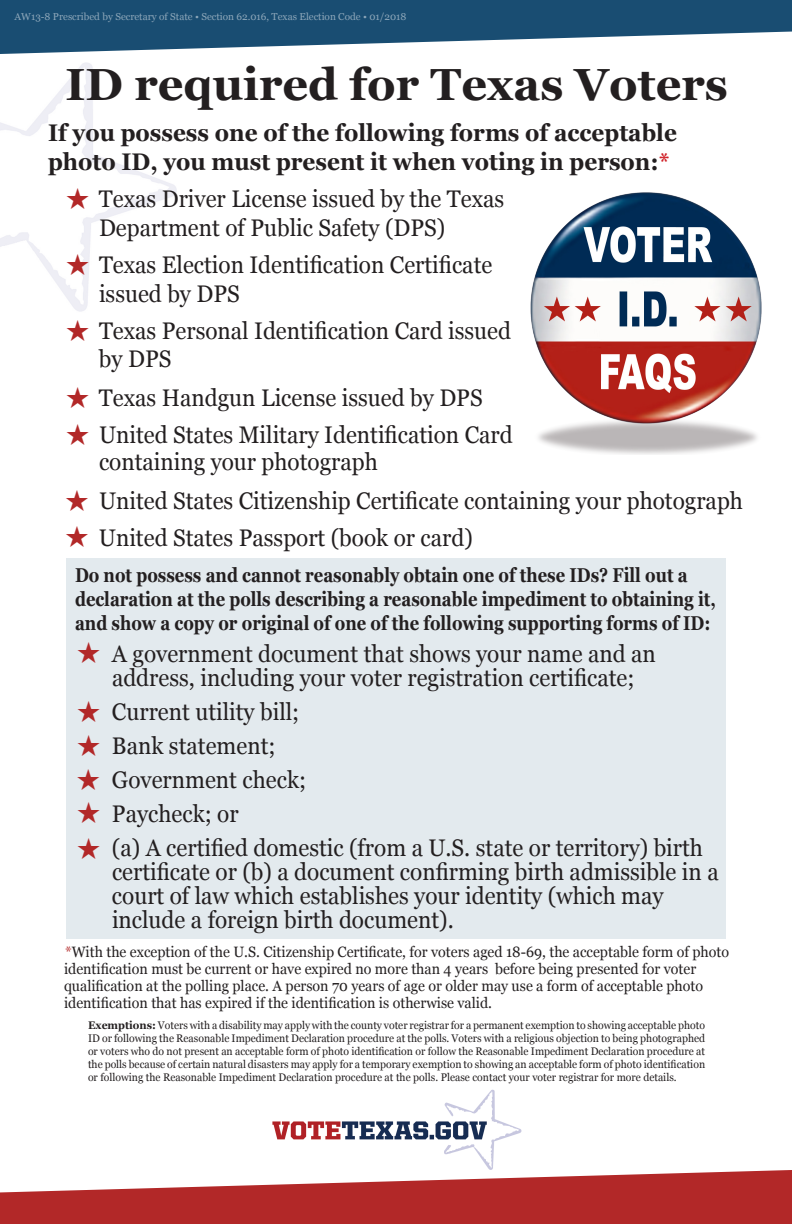
<style>
.page{position:relative;width:792px;height:1224px;background:#fff}
.page>*{position:absolute;margin:0;border:0;box-sizing:border-box;transform-origin:0 0}
.t1{font:700 45px "Georgia";color:#231f20}
.t2{font:24px/24px "Georgia";color:#231f20;scale:.94 1}
.t3{font:700 24px/28.8px "Georgia";color:#231f20;scale:.94 1}
.t4{font:700 20px/24px "Georgia";color:#231f20;scale:.83 1}
.t5{font:15px/17px "Georgia";color:#231f20;scale:.95 1}
.t6{font:11px/13px "Georgia";color:#231f20;text-align:justify;scale:.95 1}
.t7{font:10px "Georgia";color:#8ca6b9}
.s1{color:#d1232a}
.s2{color:#b22828}
.s3{font-weight:700}
</style>
<div class="page">
<div style="left:66px;top:558px;width:660px;height:380px;background:#e3eaee"></div>
<svg style="left:0;top:0;width:792px;height:54px;fill:#194d72"></svg>
<svg style="left:0;top:1170px;width:792px;height:54px;fill:#b22828"></svg>
<img style="left:272px;top:1089px;width:250px;height:81px">
<img style="left:530px;top:192px;width:232px;height:263px">
<svg style="left:80px;top:253px;width:9px;height:22px"></svg>
<p class="t7" style="left:15px;top:10px;width:394px">AW13-8 Prescribed by Secretary of State • Section 62.016, Texas Election Code • 01/2018</p>
<p class="t1" style="left:65px;top:56px;width:664px">ID required for Texas Voters</p>
<p class="t3" style="left:48px;top:119px;width:671px">If you possess one of the following forms of acceptable photo ID, you must present it when voting in person:<span class="s1">*</span></p>
<p class="t2" style="left:99px;top:185px;width:433px;line-height:28.8px;text-indent:-26px">• Texas Driver License issued by the Texas<br>Department of Public Safety (DPS)</p>
<p class="t2" style="left:99px;top:251px;width:420px;line-height:28.8px;text-indent:-26px">• Texas Election Identification Certificate issued by DPS</p>
<p class="t2" style="left:73px;top:319px;width:468px">• Texas Personal Identification Card issued</p>
<p class="t2" style="left:99px;top:348px;width:79px">by DPS</p>
<p class="t2" style="left:73px;top:386px;width:437px">• Texas Handgun License issued by DPS</p>
<p class="t2" style="left:99px;top:422px;width:442px;line-height:27px;text-indent:-26px">• United States Military Identification Card containing your photograph</p>
<p class="t2" style="left:73px;top:489px;width:714px">• United States Citizenship Certificate containing your photograph</p>
<p class="t2" style="left:73px;top:526px;width:427px">• United States Passport (book or card)</p>
<p class="t4" style="left:75px;top:563px;width:774px">Do not possess and cannot reasonably obtain one of these IDs? Fill out a declaration at the polls describing a reasonable impediment to obtaining it, and show a copy or original of one of the following supporting forms of ID:</p>
<p class="t2" style="left:112px;top:642px;width:580px">A government document that shows your name and an address, including your voter registration certificate;</p>
<p class="t2" style="left:112px;top:700px;width:201px">Current utility bill;</p>
<p class="t2" style="left:112px;top:734px;width:175px">Bank statement;</p>
<p class="t2" style="left:112px;top:768px;width:208px">Government check;</p>
<p class="t2" style="left:112px;top:802px;width:136px">Paycheck; or</p>
<p class="t2" style="left:112px;top:836px;width:647px">(a) A certified domestic (from a U.S. state or territory) birth certificate or (b) a document confirming birth admissible in a court of law which establishes your identity (which may include a foreign birth document).</p>
<p class="t5" style="left:64px;top:944px;width:702px"><span class="s2">*</span>With the exception of the U.S. Citizenship Certificate, for voters aged 18-69, the acceptable form of photo identification must be current or have expired no more than 4 years before being presented for voter qualification at the polling place. A person 70 years of age or older may use a form of acceptable photo identification that has expired if the identification is otherwise valid.</p>
<p class="t6" style="left:88px;top:1019px;width:651px"><span class="s3">Exemptions:</span> Voters with a disability may apply with the county voter registrar for a permanent exemption to showing acceptable photo ID or following the Reasonable Impediment Declaration procedure at the polls. Voters with a religious objection to being photographed or voters who do not present an acceptable form of photo identification or follow the Reasonable Impediment Declaration procedure at the polls because of certain natural disasters may apply for a temporary exemption to showing an acceptable form of photo identification or following the Reasonable Impediment Declaration procedure at the polls. Please contact your voter registrar for more details.</p>
</div>
